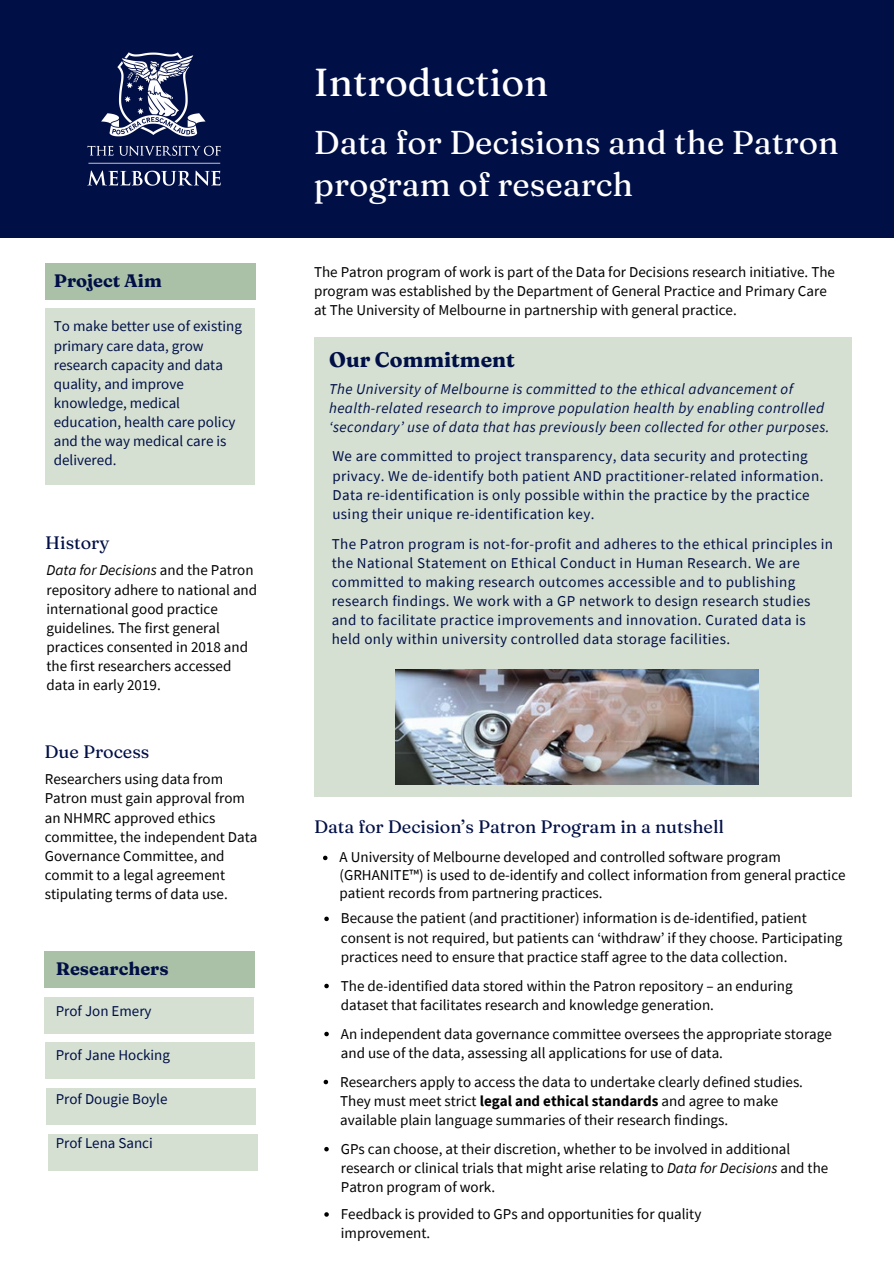
<style>
.page{position:relative;width:894px;height:1264px;background:#fff}
.page>*{position:absolute;margin:0;border:0;box-sizing:border-box;transform-origin:0 0}
.t1{font:39px "Fraunces 9 pt";color:#fff}
.t2{font:33px/42.8px "Fraunces 9 pt";color:#fff}
.t3{font:700 21px "Fraunces 9 pt";color:#000f46}
.t4{font:18px "Fraunces 9 pt";color:#000f46}
.t5{font:700 18px "Fraunces 9 pt";color:#000f46}
.t6{font:15px/19.2px "Source Sans Pro";color:#000}
.t7{font:15px/19.2px "Source Sans Pro";letter-spacing:.025em;color:#000f46}
.t8{font:15px/19.2px "Source Sans Pro";color:#000f46}
.t9{font:italic 15px/19.2px "Source Sans Pro";letter-spacing:.025em;color:#000f46}
.s1{font-style:italic}
.s2{font-weight:700}
</style>
<div class="page">
<div style="left:314px;top:336px;width:537px;height:460px;background:#d5e0d3"></div>
<img style="left:395px;top:669px;width:362px;height:115px">
<div style="left:45px;top:263px;width:211px;height:37px;background:#abc1a7"></div>
<div style="left:45px;top:308px;width:209px;height:177px;background:#d5e0d3"></div>
<div style="left:44px;top:951px;width:211px;height:37px;background:#abc1a7"></div>
<div style="left:44px;top:996px;width:209px;height:37px;background:#d5e0d3"></div>
<div style="left:45px;top:1042px;width:210px;height:37px;background:#d5e0d3"></div>
<div style="left:46px;top:1088px;width:210px;height:37px;background:#d5e0d3"></div>
<div style="left:48px;top:1134px;width:209px;height:36px;background:#d5e0d3"></div>
<div style="left:0;top:0;width:893px;height:237px;background:#000f46"></div>
<img style="left:87px;top:52px;width:134px;height:134px">
<svg style="left:323px;top:855px;width:4px;height:5px"></svg>
<svg style="left:324px;top:916px;width:5px;height:5px"></svg>
<svg style="left:324px;top:983px;width:5px;height:5px"></svg>
<svg style="left:324px;top:1031px;width:5px;height:5px"></svg>
<svg style="left:323px;top:1079px;width:5px;height:5px"></svg>
<svg style="left:324px;top:1146px;width:4px;height:5px"></svg>
<svg style="left:324px;top:1212px;width:5px;height:4px"></svg>
<h3 class="t5" style="left:54px;top:269px;width:109px">Project Aim</h3>
<h4 class="t8" style="left:54px;top:316px;width:189px">To make better use of existing primary care data, grow research capacity and data quality, and improve knowledge, medical education, health care policy and the way medical care is delivered.</h4>
<p class="t4" style="left:45px;top:531px;width:66px">History</p>
<p class="t6" style="left:46px;top:560px;width:212px"><span class="s1">Data for Decisions</span> and the Patron repository adhere to national and international good practice guidelines. The first general practices consented in 2018 and the first researchers accessed data in early 2019.</p>
<p class="t4" style="left:44px;top:740px;width:106px">Due Process</p>
<p class="t6" style="left:45px;top:769px;width:214px">Researchers using data from<br>Patron must gain approval from an NHMRC approved ethics committee, the independent Data<br>Governance Committee, and commit to a legal agreement stipulating terms of data use.</p>
<p class="t5" style="left:56px;top:957px;width:114px">Researchers</p>
<p class="t8" style="left:56px;top:1001px;width:97px">Prof Jon Emery</p>
<p class="t8" style="left:56px;top:1044px;width:116px">Prof Jane Hocking</p>
<p class="t8" style="left:56px;top:1088px;width:113px">Prof Dougie Boyle</p>
<p class="t8" style="left:56px;top:1132px;width:98px">Prof Lena Sanci</p>
<p class="t1" style="left:314px;top:57px;width:236px">Introduction</p>
<p class="t2" style="left:314px;top:120px;width:526px">Data for Decisions and the Patron program of research</p>
<p class="t6" style="left:314px;top:262px;width:522px">The Patron program of work is part of the Data for Decisions research initiative. The program was established by the Department of General Practice and Primary Care at The University of Melbourne in partnership with general practice.</p>
<p class="t3" style="left:329px;top:346px;width:187px">Our Commitment</p>
<h2 class="t9" style="left:329px;top:379px;width:501px">The University of Melbourne is committed to the ethical advancement of health-related research to improve population health by enabling controlled ‘secondary’ use of data that has previously been collected for other purposes.</h2>
<p class="t7" style="left:332px;top:446px;width:477px">We are committed to project transparency, data security and protecting</p>
<p class="t7" style="left:332px;top:465px;width:492px">privacy. We de-identify both patient AND practitioner-related information.<br>Data re-identification is only possible within the practice by the practice using their unique re-identification key.</p>
<h5 class="t7" style="left:331px;top:534px;width:503px">The Patron program is not-for-profit and adheres to the ethical principles in the National Statement on Ethical Conduct in Human Research. We are committed to making research outcomes accessible and to publishing research findings. We work with a GP network to design research studies and to facilitate practice improvements and innovation. Curated data is held only within university controlled data storage facilities.</h5>
<p class="t4" style="left:314px;top:815px;width:411px">Data for Decision’s Patron Program in a nutshell</p>
<p class="t6" style="left:339px;top:848px;width:507px;line-height:18px">A University of Melbourne developed and controlled software program (GRHANITE™) is used to de-identify and collect information from general practice patient records from partnering practices.</p>
<h5 class="t6" style="left:341px;top:908px;width:503px">Because the patient (and practitioner) information is de-identified, patient consent is not required, but patients can ‘withdraw’ if they choose. Participating practices need to ensure that practice staff agree to the data collection.</h5>
<p class="t6" style="left:341px;top:975px;width:453px">The de-identified data stored within the Patron repository – an enduring dataset that facilitates research and knowledge generation.</p>
<h5 class="t6" style="left:341px;top:1023px;width:492px">An independent data governance committee oversees the appropriate storage and use of the data, assessing all applications for use of data.</h5>
<p class="t6" style="left:340px;top:1071px;width:464px">Researchers apply to access the data to undertake clearly defined studies.<br>They must meet strict <span class="s2">legal and ethical standards</span> and agree to make available plain language summaries of their research findings.</p>
<h4 class="t6" style="left:341px;top:1138px;width:489px">GPs can choose, at their discretion, whether to be involved in additional research or clinical trials that might arise relating to <span class="s1">Data for Decisions</span> and the<br>Patron program of work.</h4>
<p class="t6" style="left:341px;top:1203px;width:362px">Feedback is provided to GPs and opportunities for quality improvement.</p>
</div>
